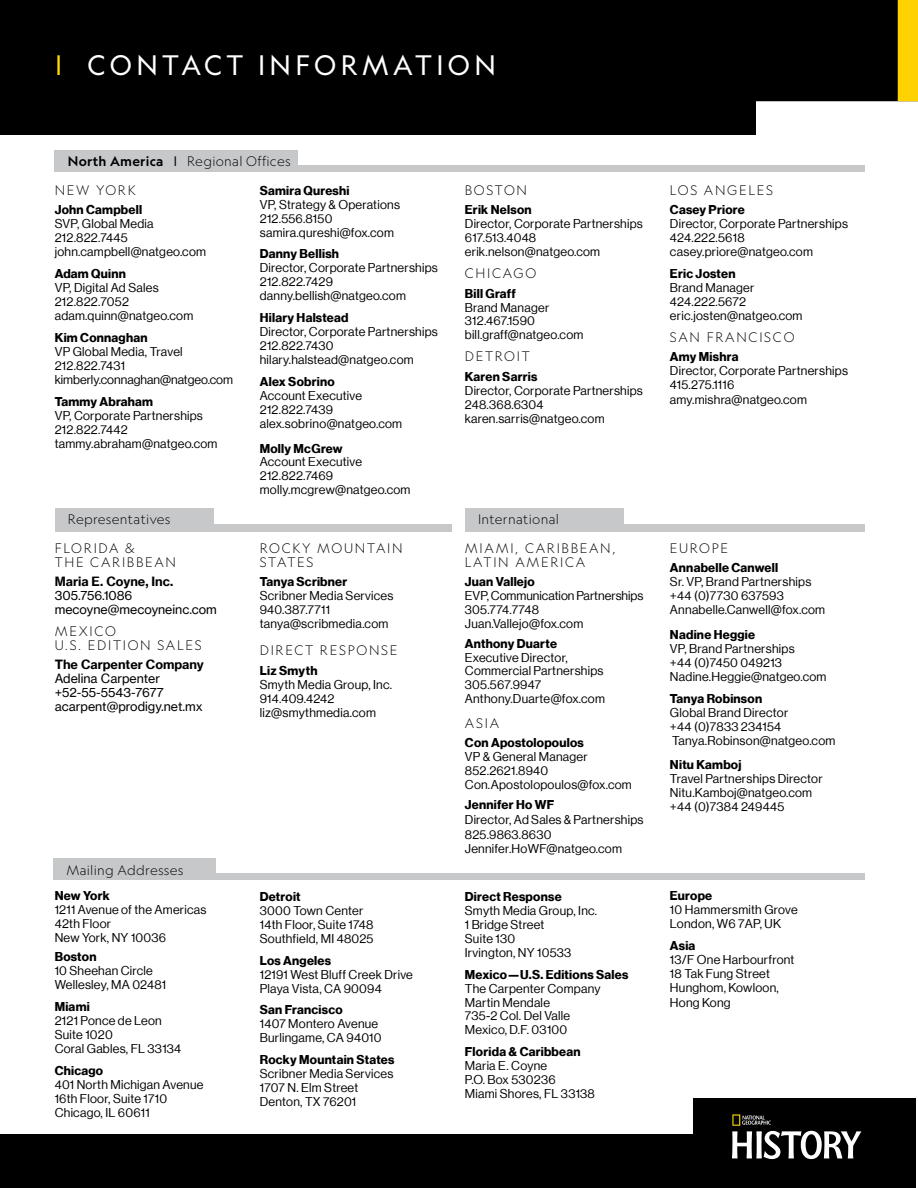
<style>
.page{position:relative;width:918px;height:1188px;background:#fff}
.page>*{position:absolute;margin:0;border:0;box-sizing:border-box;transform-origin:0 0}
.t1{font:27px "Geograph";letter-spacing:.16em;color:#fff}
.t2{font:300 13.2px/14px "Geograph";letter-spacing:.13em;color:#000}
.t3{font:300 13.2px "Geograph";letter-spacing:.02em;color:#000}
.t4{font:12.45px/14px "N Haas Grotesk DS Pro 55 Rg";letter-spacing:.02em;color:#000}
.t5{font:12.45px "N Haas Grotesk DS Pro 75 Bd";letter-spacing:.02em;color:#000}
.t6{font:12.45px/14px "N Haas Grotesk DS Pro 55 Rg";color:#000}
.t7{font:12.45px/14px "N Haas Grotesk TX Pro 55 Rg";color:#000}
.t8{font:12.45px "N Haas Grotesk TX Pro 75 Bd";color:#000}
.s1{color:#ffd800}
.s2{font-weight:500}
.s3{font-weight:400}
</style>
<div class="page">
<div style="left:0;top:1134px;width:726px;height:54px;background:#000"></div>
<div style="left:0;top:0;width:898px;height:135px;background:#000"></div>
<div style="left:898px;top:0;width:20px;height:102px;background:#ffd200"></div>
<div style="left:693px;top:1099px;width:223px;height:89px;background:#000"></div>
<svg style="left:732px;top:1114px;width:129px;height:45px"></svg>
<div style="left:465px;top:524px;width:400px;height:7px;background:#c7c8ca"></div>
<div style="left:55px;top:524px;width:397px;height:7px;background:#c7c8ca"></div>
<div style="left:55px;top:165px;width:810px;height:7px;background:#c7c8ca"></div>
<div style="left:55px;top:150px;width:243px;height:22px;background:#c7c8ca"></div>
<div style="left:53px;top:874px;width:812px;height:6px;background:#c7c8ca"></div>
<div style="left:53px;top:859px;width:163px;height:21px;background:#c7c8ca"></div>
<div style="left:55px;top:508px;width:158px;height:22px;background:#c7c8ca"></div>
<div style="left:465px;top:508px;width:159px;height:22px;background:#c7c8ca"></div>
<h1 class="t1" style="left:55px;top:48px;width:443px"><span class="s1">|</span> CONTACT INFORMATION</h1>
<p class="t3" style="left:68px;top:153px;width:224px"><span class="s2">North America</span> <span class="s3">|</span> Regional Offices</p>
<p class="t2" style="left:55px;top:183px;width:83px">NEW YORK</p>
<p class="t5" style="left:55px;top:203px;width:89px">John Campbell</p>
<p class="t4" style="left:55px;top:217px;width:153px">SVP, Global Media<br>212.822.7445 john.campbell@natgeo.com</p>
<p class="t5" style="left:55px;top:267px;width:73px">Adam Quinn</p>
<p class="t4" style="left:55px;top:281px;width:140px">VP, Digital Ad Sales<br>212.822.7052 adam.quinn@natgeo.com</p>
<p class="t5" style="left:55px;top:330px;width:94px">Kim Connaghan</p>
<p class="t6" style="left:55px;top:345px;width:180px">VP Global Media, Travel<br>212.822.7431 kimberly.connaghan@natgeo.com</p>
<p class="t5" style="left:55px;top:394px;width:100px">Tammy Abraham</p>
<p class="t4" style="left:55px;top:409px;width:164px">VP, Corporate Partnerships<br>212.822.7442 tammy.abraham@natgeo.com</p>
<p class="t5" style="left:260px;top:183px;width:91px">Samira Qureshi</p>
<p class="t4" style="left:260px;top:197px;width:142px">VP, Strategy &amp; Operations<br>212.556.8150 samira.qureshi@fox.com</p>
<p class="t5" style="left:260px;top:247px;width:81px">Danny Bellish</p>
<p class="t4" style="left:260px;top:261px;width:180px">Director, Corporate Partnerships<br>212.822.7429 danny.bellish@natgeo.com</p>
<p class="t5" style="left:260px;top:311px;width:90px">Hilary Halstead</p>
<p class="t4" style="left:260px;top:325px;width:180px">Director, Corporate Partnerships<br>212.822.7430 hilary.halstead@natgeo.com</p>
<p class="t5" style="left:260px;top:374px;width:76px">Alex Sobrino</p>
<p class="t4" style="left:260px;top:389px;width:144px">Account Executive<br>212.822.7439 alex.sobrino@natgeo.com</p>
<p class="t5" style="left:260px;top:441px;width:84px">Molly McGrew</p>
<p class="t4" style="left:260px;top:455px;width:152px">Account Executive<br>212.822.7469 molly.mcgrew@natgeo.com</p>
<p class="t2" style="left:465px;top:183px;width:64px">BOSTON</p>
<p class="t5" style="left:465px;top:203px;width:68px">Erik Nelson</p>
<p class="t4" style="left:465px;top:217px;width:180px">Director, Corporate Partnerships<br>617.513.4048 erik.nelson@natgeo.com</p>
<p class="t2" style="left:465px;top:266px;width:73px">CHICAGO</p>
<p class="t5" style="left:465px;top:286px;width:52px">Bill Graff</p>
<p class="t4" style="left:465px;top:300px;width:120px">Brand Manager<br>312.467.1590 bill.graff@natgeo.com</p>
<p class="t2" style="left:465px;top:349px;width:66px">DETROIT</p>
<p class="t5" style="left:465px;top:369px;width:74px">Karen Sarris</p>
<p class="t4" style="left:465px;top:383px;width:180px">Director, Corporate Partnerships<br>248.368.6304 karen.sarris@natgeo.com</p>
<p class="t3" style="left:68px;top:511px;width:104px">Representatives</p>
<p class="t3" style="left:478px;top:511px;width:82px">International</p>
<p class="t2" style="left:55px;top:541px;width:123px">FLORIDA &amp;<br>THE CARIBBEAN</p>
<p class="t8" style="left:55px;top:574px;width:120px">Maria E. Coyne, Inc.</p>
<p class="t7" style="left:55px;top:589px;width:164px">305.756.1086 mecoyne@mecoyneinc.com</p>
<p class="t2" style="left:55px;top:624px;width:148px">MEXICO<br>U.S. EDITION SALES</p>
<p class="t8" style="left:55px;top:657px;width:151px">The Carpenter Company</p>
<p class="t7" style="left:55px;top:672px;width:150px">Adelina Carpenter +52-55-5543-7677 acarpent@prodigy.net.mx</p>
<p class="t2" style="left:260px;top:541px;width:144px">ROCKY MOUNTAIN<br>STATES</p>
<p class="t5" style="left:260px;top:575px;width:89px">Tanya Scribner</p>
<p class="t4" style="left:260px;top:589px;width:135px">Scribner Media Services<br>940.387.7711 tanya@scribmedia.com</p>
<p class="t2" style="left:260px;top:644px;width:139px">DIRECT RESPONSE</p>
<p class="t5" style="left:260px;top:663px;width:59px">Liz Smyth</p>
<p class="t4" style="left:260px;top:677px;width:134px">Smyth Media Group, Inc.<br>914.409.4242 liz@smythmedia.com</p>
<p class="t3" style="left:66px;top:862px;width:119px">Mailing Addresses</p>
<p class="t5" style="left:55px;top:889px;width:57px">New York</p>
<p class="t4" style="left:55px;top:903px;width:153px">1211 Avenue of the Americas<br>42th Floor<br>New York, NY 10036</p>
<p class="t5" style="left:55px;top:950px;width:43px">Boston</p>
<p class="t4" style="left:55px;top:964px;width:113px">10 Sheehan Circle<br>Wellesley, MA 02481</p>
<p class="t5" style="left:55px;top:1000px;width:37px">Miami</p>
<p class="t4" style="left:55px;top:1014px;width:128px">2121 Ponce de Leon<br>Suite 1020<br>Coral Gables, FL 33134</p>
<p class="t5" style="left:55px;top:1063px;width:50px">Chicago</p>
<p class="t4" style="left:55px;top:1078px;width:150px">401 North Michigan Avenue<br>16th Floor, Suite 1710<br>Chicago, IL 60611</p>
<p class="t5" style="left:260px;top:889px;width:42px">Detroit</p>
<p class="t4" style="left:260px;top:904px;width:115px">3000 Town Center<br>14th Floor, Suite 1748<br>Southfield, MI 48025</p>
<p class="t5" style="left:260px;top:953px;width:73px">Los Angeles</p>
<p class="t4" style="left:260px;top:967px;width:155px">12191 West Bluff Creek Drive<br>Playa Vista, CA 90094</p>
<p class="t5" style="left:260px;top:1003px;width:84px">San Francisco</p>
<p class="t4" style="left:260px;top:1017px;width:123px">1407 Montero Avenue<br>Burlingame, CA 94010</p>
<p class="t5" style="left:260px;top:1053px;width:136px">Rocky Mountain States</p>
<p class="t4" style="left:260px;top:1067px;width:135px">Scribner Media Services<br>1707 N. Elm Street<br>Denton, TX 76201</p>
<p class="t2" style="left:465px;top:541px;width:152px">MIAMI, CARIBBEAN,<br>LATIN AMERICA</p>
<p class="t5" style="left:465px;top:575px;width:71px">Juan Vallejo</p>
<p class="t6" style="left:465px;top:589px;width:180px">EVP, Communication Partnerships<br>305.774.7748<br>Juan.Vallejo@fox.com</p>
<p class="t5" style="left:465px;top:636px;width:94px">Anthony Duarte</p>
<p class="t4" style="left:465px;top:650px;width:142px">Executive Director,<br>Commercial Partnerships<br>305.567.9947<br>Anthony.Duarte@fox.com</p>
<p class="t2" style="left:465px;top:716px;width:36px">ASIA</p>
<p class="t5" style="left:465px;top:736px;width:120px">Con Apostolopoulos</p>
<p class="t4" style="left:465px;top:750px;width:168px">VP &amp; General Manager<br>852.2621.8940<br>Con.Apostolopoulos@fox.com</p>
<p class="t5" style="left:465px;top:797px;width:91px">Jennifer Ho WF</p>
<p class="t4" style="left:465px;top:812px;width:180px;line-height:14.7px">Director, Ad Sales &amp; Partnerships<br>825.9863.8630<br>Jennifer.HoWF@natgeo.com</p>
<p class="t5" style="left:465px;top:889px;width:98px">Direct Response</p>
<p class="t4" style="left:465px;top:904px;width:134px">Smyth Media Group, Inc.<br>1 Bridge Street<br>Suite 130<br>Irvington, NY 10533</p>
<p class="t5" style="left:465px;top:967px;width:165px">Mexico—U.S. Editions Sales</p>
<p class="t4" style="left:465px;top:981px;width:137px">The Carpenter Company<br>Martin Mendale<br>735-2 Col. Del Valle<br>Mexico, D.F. 03100</p>
<p class="t5" style="left:465px;top:1045px;width:117px">Florida &amp; Caribbean</p>
<p class="t4" style="left:465px;top:1059px;width:132px">Maria E. Coyne<br>P.O. Box 530236<br>Miami Shores, FL 33138</p>
<p class="t2" style="left:670px;top:183px;width:105px">LOS ANGELES</p>
<p class="t5" style="left:670px;top:203px;width:76px">Casey Priore</p>
<p class="t4" style="left:670px;top:217px;width:180px">Director, Corporate Partnerships<br>424.222.5618 casey.priore@natgeo.com</p>
<p class="t5" style="left:670px;top:267px;width:67px">Eric Josten</p>
<p class="t4" style="left:670px;top:281px;width:134px">Brand Manager<br>424.222.5672 eric.josten@natgeo.com</p>
<p class="t2" style="left:670px;top:330px;width:126px">SAN FRANCISCO</p>
<p class="t5" style="left:670px;top:350px;width:70px">Amy Mishra</p>
<p class="t4" style="left:670px;top:364px;width:180px;line-height:14.4px">Director, Corporate Partnerships<br>415.275.1116 amy.mishra@natgeo.com</p>
<p class="t2" style="left:670px;top:541px;width:60px">EUROPE</p>
<p class="t5" style="left:670px;top:561px;width:110px">Annabelle Canwell</p>
<p class="t4" style="left:670px;top:575px;width:157px">Sr. VP, Brand Partnerships +44 (0)7730 637593<br>Annabelle.Canwell@fox.com</p>
<p class="t5" style="left:670px;top:627px;width:87px">Nadine Heggie</p>
<p class="t4" style="left:670px;top:642px;width:158px">VP, Brand Partnerships<br>+44 (0)7450 049213<br>Nadine.Heggie@natgeo.com</p>
<p class="t5" style="left:670px;top:691px;width:94px">Tanya Robinson</p>
<p class="t4" style="left:670px;top:705px;width:167px">Global Brand Director<br>+44 (0)7833 234154<br>Tanya.Robinson@natgeo.com</p>
<p class="t5" style="left:670px;top:757px;width:73px">Nitu Kamboj</p>
<p class="t4" style="left:670px;top:772px;width:154px">Travel Partnerships Director<br>Nitu.Kamboj@natgeo.com +44 (0)7384 249445</p>
<p class="t5" style="left:670px;top:889px;width:44px">Europe</p>
<p class="t4" style="left:670px;top:903px;width:129px">10 Hammersmith Grove<br>London, W6 7AP, UK</p>
<p class="t5" style="left:670px;top:938px;width:27px">Asia</p>
<p class="t4" style="left:670px;top:953px;width:126px">13/F One Harbourfront<br>18 Tak Fung Street<br>Hunghom, Kowloon,<br>Hong Kong</p>
</div>
